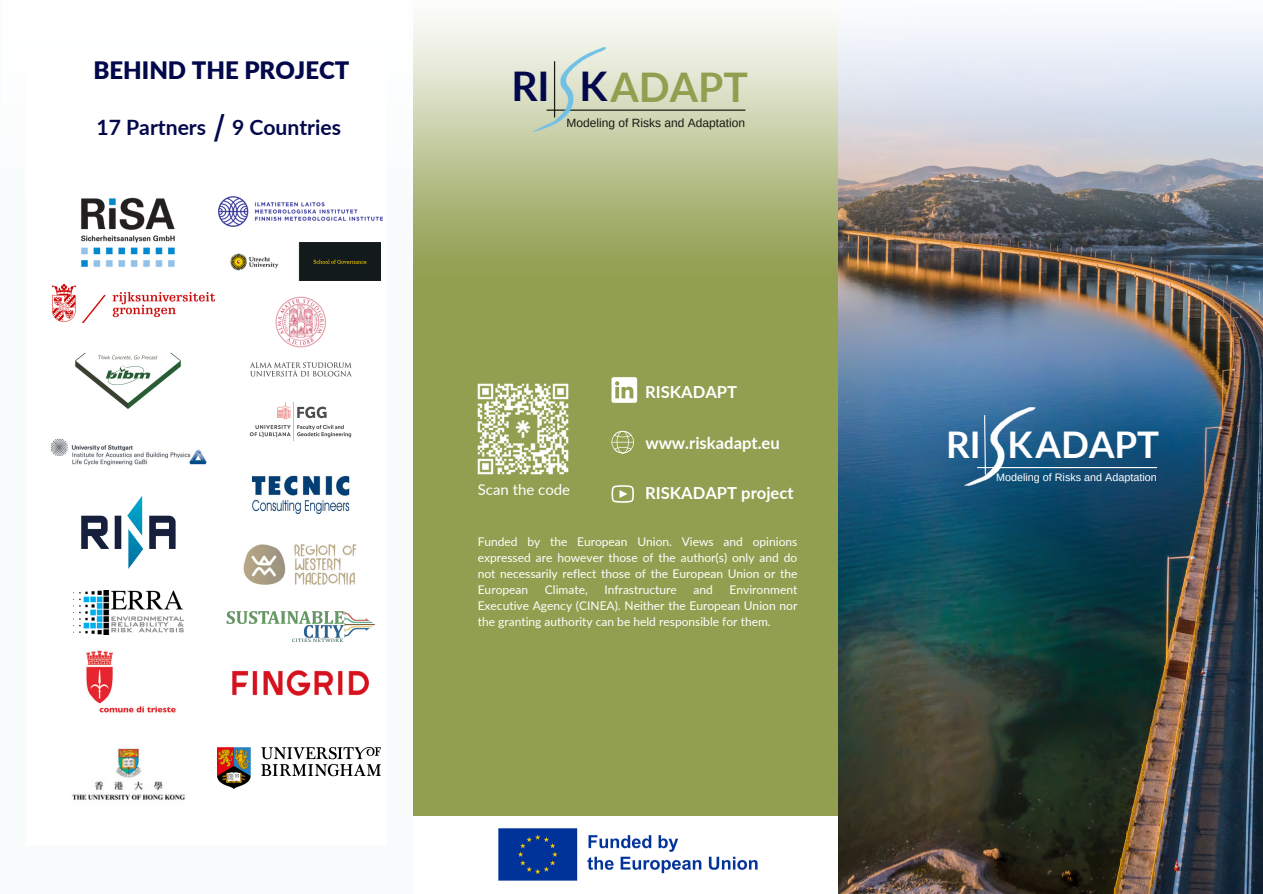
<style>
.page{position:relative;width:1263px;height:894px;background:#fff}
.page>*{position:absolute;margin:0;border:0;box-sizing:border-box;transform-origin:0 0}
.t1{font:700 40.8px "Lato";color:#929f51}
.t2{font:700 40.8px "Lato";color:#02084b}
.t3{font:37.5px "Arimo";color:#02084b}
.t4{font:700 36.75px "Lato";color:#fff}
.t5{font:900 24px "Lato";color:#02084b}
.t6{font:700 21.15px "Lato";color:#02084b}
.t7{font:700 16.65px "Lato";color:#fff}
.t8{font:15px "Lato";color:#fff}
.t9{font:12px/16px "Lato";color:#fff;text-align:justify}
.t10{font:12px "Arimo";color:#171810}
.t11{font:10.8px "Arimo";color:#fff}
.s1{color:#02084b}
</style>
<div class="page">
<div style="left:0;top:0;width:1263px;height:893px;background:#929f50"></div>
<div style="left:0;top:0;width:413px;height:893px;background:#f7fbfc"></div>
<div style="left:413px;top:815px;width:441px;height:78px;background:#fff"></div>
<img style="left:838px;top:630px;width:425px;height:263px">
<img style="left:413px;top:0;width:850px;height:630px">
<div style="left:26px;top:48px;width:361px;height:797px;background:#fff"></div>
<img style="left:498px;top:828px;width:260px;height:53px">
<svg style="left:611px;top:377px;width:26px;height:26px"></svg>
<svg style="left:611px;top:431px;width:23px;height:22px"></svg>
<svg style="left:611px;top:485px;width:23px;height:17px"></svg>
<hr style="left:547px;top:109px;width:198px;height:2px;background:#171810">
<img style="left:520px;top:43px;width:93px;height:93px">
<img style="left:250px;top:296px;width:101px;height:80px">
<img style="left:75px;top:352px;width:106px;height:57px">
<img style="left:251px;top:475px;width:99px;height:39px">
<img style="left:73px;top:590px;width:110px;height:44px">
<img style="left:81px;top:496px;width:95px;height:73px">
<img style="left:243px;top:544px;width:114px;height:41px">
<img style="left:249px;top:402px;width:103px;height:39px">
<img style="left:50px;top:438px;width:157px;height:28px">
<img style="left:72px;top:748px;width:113px;height:53px">
<img style="left:226px;top:611px;width:149px;height:31px">
<img style="left:232px;top:670px;width:137px;height:25px">
<img style="left:218px;top:747px;width:163px;height:41px">
<img style="left:52px;top:284px;width:162px;height:38px">
<img style="left:230px;top:242px;width:151px;height:38px">
<img style="left:219px;top:196px;width:163px;height:30px">
<img style="left:81px;top:197px;width:94px;height:70px">
<img style="left:86px;top:650px;width:90px;height:63px">
<img style="left:478px;top:383px;width:91px;height:92px">
<hr style="left:977px;top:467px;width:180px;height:1px;background:#fff">
<img style="left:956px;top:403px;width:85px;height:86px">
<img style="left:953px;top:404px;width:85px;height:85px">
<p class="t5" style="left:93px;top:55px;width:258px">BEHIND THE PROJECT</p>
<h6 class="t3" style="left:214px;top:107px;width:12px">/</h6>
<p class="t6" style="left:97px;top:114px;width:111px">17 Partners</p>
<h5 class="t6" style="left:232px;top:114px;width:110px">9 Countries</h5>
<h3 class="t2" style="left:511px;top:61px;width:40px">RI</h3>
<p class="t1" style="left:579px;top:61px;width:170px"><span class="s1">K</span>ADAPT</p>
<h4 class="t10" style="left:566px;top:116px;width:180px">Modeling of Risks and Adaptation</h4>
<p class="t8" style="left:478px;top:480px;width:94px">Scan the code</p>
<p class="t7" style="left:645px;top:381px;width:93px">RISKADAPT</p>
<p class="t7" style="left:645px;top:432px;width:136px">www.riskadapt.eu</p>
<p class="t7" style="left:645px;top:482px;width:150px">RISKADAPT project</p>
<h6 class="t9" style="left:478px;top:533px;width:321px">Funded by the European Union. Views and opinions expressed are however those of the author(s) only and do not necessarily reflect those of the European Union or the European</h6>
<h6 class="t9" style="left:545px;top:581px;width:44px">Climate,</h6>
<h6 class="t9" style="left:604px;top:581px;width:74px">Infrastructure</h6>
<h6 class="t9" style="left:694px;top:581px;width:21px">and</h6>
<h6 class="t9" style="left:478px;top:581px;width:321px;text-indent:252px">Environment Executive Agency (CINEA). Neither the European Union nor the granting authority can be held responsible for them.</h6>
<p class="t4" style="left:946px;top:422px;width:36px">RI</p>
<p class="t4" style="left:1008px;top:422px;width:153px">KADAPT</p>
<p class="t11" style="left:996px;top:471px;width:162px">Modeling of Risks and Adaptation</p>
</div>
